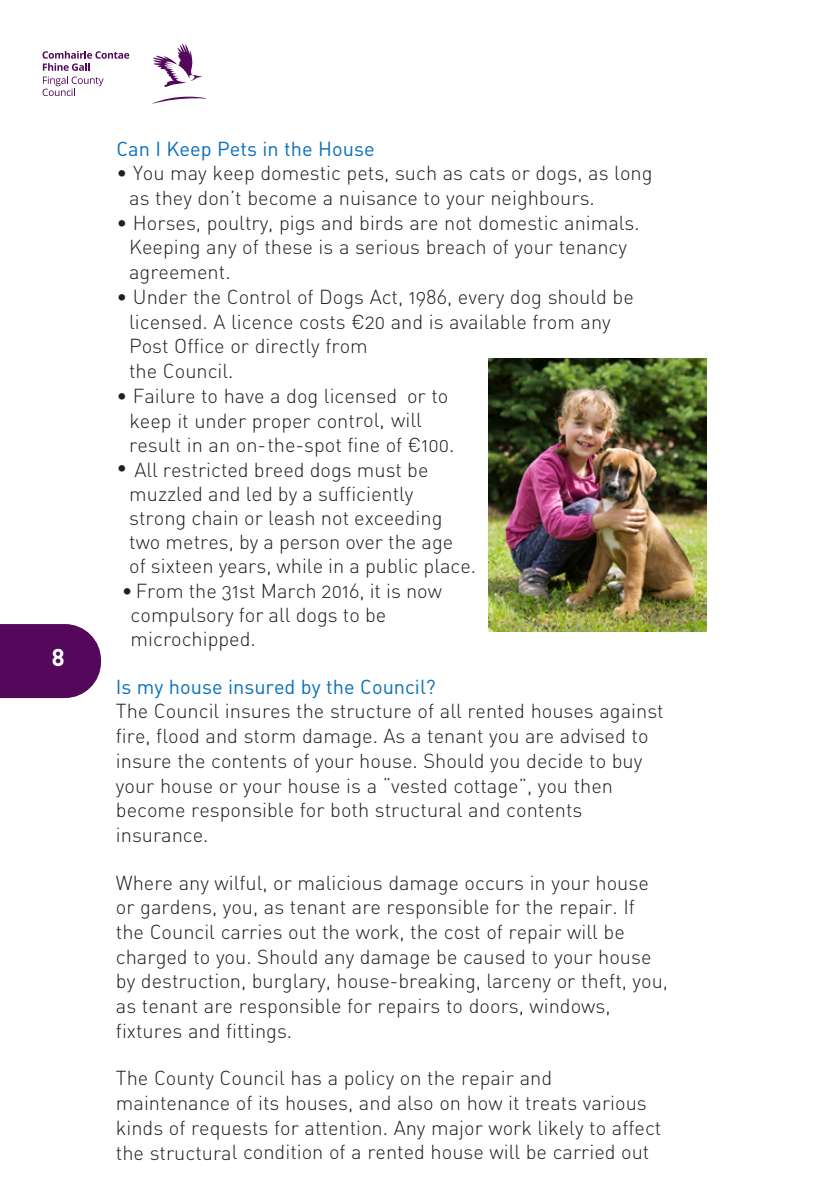
<style>
.page{position:relative;width:840px;height:1191px;background:#fff}
.page>*{position:absolute;margin:0;border:0;box-sizing:border-box;transform-origin:0 0}
.t1{font:700 24px "Fingal Sans";color:#fff}
.t2{font:300 20px/24.8px "Fingal Sans";color:#231f20}
.t3{font:20px "Fingal Sans";color:#0970b9}
.s1{font-weight:400;color:#0970b9}
</style>
<div class="page">
<svg style="left:0;top:50px;width:707px;height:649px"></svg>
<svg style="left:153px;top:43px;width:48px;height:44px"></svg>
<svg style="left:152px;top:97px;width:54px;height:7px"></svg>
<svg style="left:43px;top:51px;width:86px;height:45px"></svg>
<img style="left:488px;top:358px;width:218px;height:273px">
<p class="t1" style="left:52px;top:641px;width:15px">8</p>
<p class="t3" style="left:116px;top:136px;width:259px">Can I Keep Pets in the House</p>
<p class="t2" style="left:129px;top:160px;width:524px;text-indent:-13px">• You may keep domestic pets, such as cats or dogs, as long as they don’t become a nuisance to your neighbours.</p>
<p class="t2" style="left:129px;top:210px;width:512px;text-indent:-13px">• Horses, poultry, pigs and birds are not domestic animals.<br>Keeping any of these is a serious breach of your tenancy agreement.</p>
<p class="t2" style="left:129px;top:284px;width:506px;text-indent:-13px">• Under the Control of Dogs Act, 1986, every dog should be licensed. A licence costs ¤20 and is available from any Post Office or directly from<br>the Council.</p>
<p class="t2" style="left:129px;top:383px;width:326px;text-indent:-13px">• Failure to have a dog licensed or to keep it under proper control, will result in an on-the-spot fine of ¤100.</p>
<p class="t2" style="left:129px;top:457px;width:348px;line-height:24px">All restricted breed dogs must be muzzled and led by a sufficiently<br>strong chain or leash not exceeding two metres, by a person over the age<br>of sixteen years, while in a public place.</p>
<p class="t2" style="left:131px;top:578px;width:313px;line-height:24px;text-indent:-9px">•From the 31st March 2016, it is now compulsory for all dogs to be microchipped.</p>
<p class="t2" style="left:116px;top:455px;width:12px">•</p>
<p class="t2" style="left:116px;top:674px;width:549px"><span class="s1">Is my house insured by the Council?<br></span>The Council insures the structure of all rented houses against fire, flood and storm damage. As a tenant you are advised to insure the contents of your house. Should you decide to buy your house or your house is a “vested cottage”, you then become responsible for both structural and contents insurance.</p>
<p class="t2" style="left:116px;top:869px;width:553px">Where any wilful, or malicious damage occurs in your house or gardens, you, as tenant are responsible for the repair. If<br>the Council carries out the work, the cost of repair will be charged to you. Should any damage be caused to your house by destruction, burglary, house-breaking, larceny or theft, you, as tenant are responsible for repairs to doors, windows, fixtures and fittings.</p>
<p class="t2" style="left:116px;top:1065px;width:546px">The County Council has a policy on the repair and maintenance of its houses, and also on how it treats various kinds of requests for attention. Any major work likely to affect the structural condition of a rented house will be carried out</p>
</div>
